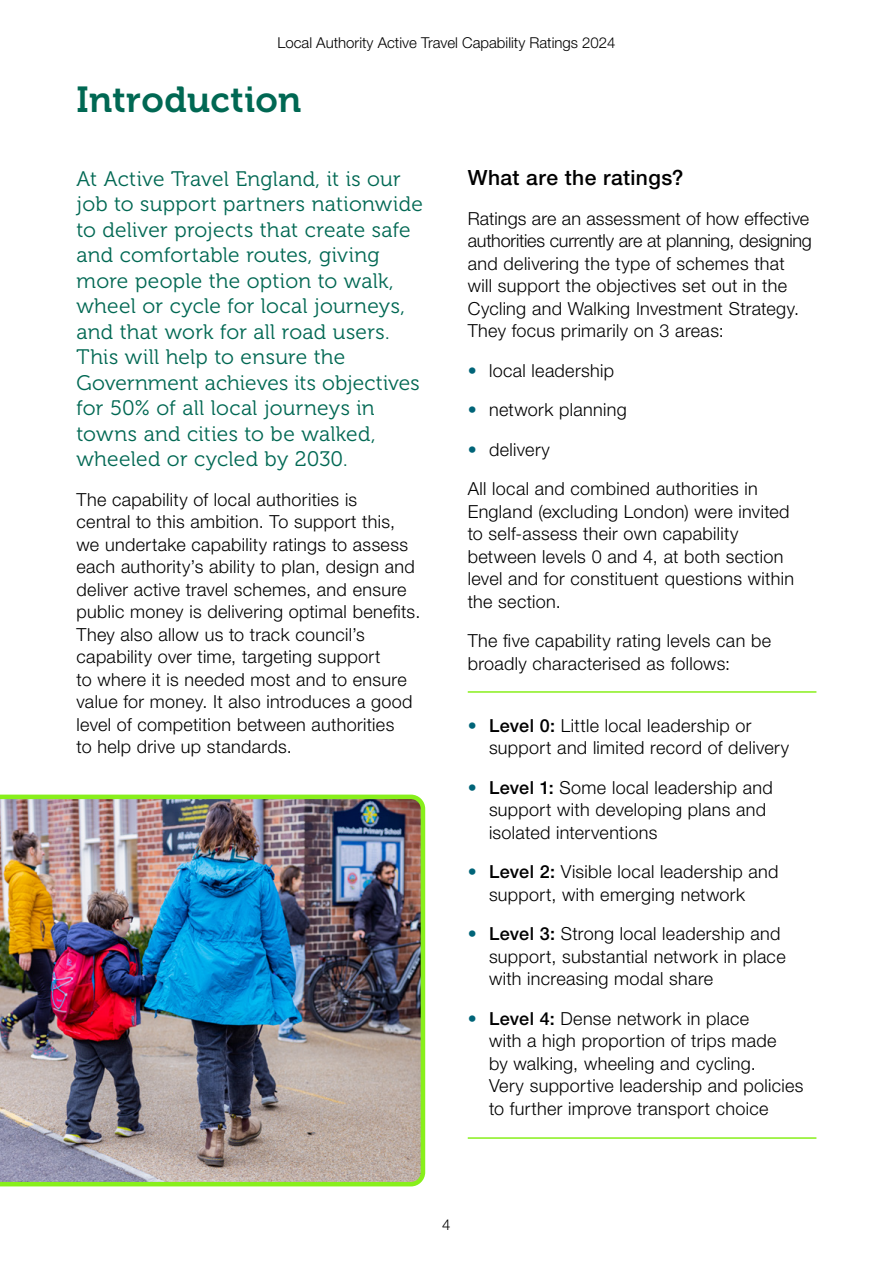
<style>
.page{position:relative;width:893px;height:1263px;background:#fff}
.page>*{position:absolute;margin:0;border:0;box-sizing:border-box;transform-origin:0 0}
._01_-_A_heading{font:36px "Museo 700";letter-spacing:.01em;color:#006853}
._04_-_Text_intro{font:21px/25.5px "Museo 300";letter-spacing:.01em;color:#006853}
._03_-_C_heading{font:500 21px "Helvetica Neue LT Pro";letter-spacing:.02em;color:#000}
._05_-_Body_copy{font:300 18px/22.5px "Helvetica Neue LT Pro";letter-spacing:.015em;color:#000}
._06_-_Body_copy__Bullet{font:300 18px/22.5px "Helvetica Neue LT Pro";letter-spacing:.02em;color:#000}
.t1{font:300 15px "Helvetica Neue LT Pro";color:#000}
.s1{color:#006478}
.s2{font-weight:500}
</style>
<div class="page">
<hr style="left:468px;top:691px;width:348px;height:2px;background:#88ef1b">
<hr style="left:468px;top:1137px;width:348px;height:2px;background:#88ef1b">
<img style="left:0;top:794px;width:426px;height:393px">
<p class="t1" style="left:277px;top:33px;width:340px">Local Authority Active Travel Capability Ratings 2024</p>
<h2 class="_01_-_A_heading" style="left:77px;top:80px;width:226px">Introduction</h2>
<p class="_04_-_Text_intro" style="left:77px;top:166px;width:348px">At Active Travel England, it is our job to support partners nationwide to deliver projects that create safe and comfortable routes, giving more people the option to walk, wheel or cycle for local journeys, and that work for all road users.<br>This will help to ensure the<br>Government achieves its objectives for 50% of all local journeys in towns and cities to be walked, wheeled or cycled by 2030.</p>
<p class="_05_-_Body_copy" style="left:77px;top:488px;width:345px">The capability of local authorities is<br>central to this ambition. To support this, we undertake capability ratings to assess each authority’s ability to plan, design and deliver active travel schemes, and ensure public money is delivering optimal benefits.<br>They also allow us to track council’s capability over time, targeting support<br>to where it is needed most and to ensure value for money. It also introduces a good level of competition between authorities<br>to help drive up standards.</p>
<h4 class="_03_-_C_heading" style="left:468px;top:165px;width:217px">What are the ratings?</h4>
<p class="_05_-_Body_copy" style="left:468px;top:207px;width:346px">Ratings are an assessment of how effective authorities currently are at planning, designing and delivering the type of schemes that will support the objectives set out in the Cycling and Walking Investment Strategy.<br>They focus primarily on 3 areas:</p>
<p class="_06_-_Body_copy__Bullet" style="left:468px;top:359px;width:148px"><span class="s1">•</span> local leadership</p>
<p class="_06_-_Body_copy__Bullet" style="left:468px;top:398px;width:160px"><span class="s1">•</span> network planning</p>
<p class="_06_-_Body_copy__Bullet" style="left:468px;top:438px;width:84px"><span class="s1">•</span> delivery</p>
<p class="_05_-_Body_copy" style="left:468px;top:477px;width:328px">All local and combined authorities in England (excluding London) were invited to self-assess their own capability between levels 0 and 4, at both section level and for constituent questions within the section.</p>
<p class="_05_-_Body_copy" style="left:468px;top:629px;width:305px">The five capability rating levels can be broadly characterised as follows:</p>
<p class="_06_-_Body_copy__Bullet" style="left:489px;top:714px;width:302px;text-indent:-21px"><span class="s1">•</span> <span class="s2">Level 0:</span> Little local leadership or support and limited record of delivery</p>
<p class="_06_-_Body_copy__Bullet" style="left:489px;top:776px;width:285px;text-indent:-21px"><span class="s1">•</span> <span class="s2">Level 1:</span> Some local leadership and support with developing plans and isolated interventions</p>
<p class="_06_-_Body_copy__Bullet" style="left:489px;top:860px;width:291px;text-indent:-21px"><span class="s1">•</span> <span class="s2">Level 2:</span> Visible local leadership and support, with emerging network</p>
<p class="_06_-_Body_copy__Bullet" style="left:489px;top:922px;width:298px;text-indent:-21px"><span class="s1">•</span> <span class="s2">Level 3:</span> Strong local leadership and support, substantial network in place with increasing modal share</p>
<p class="_06_-_Body_copy__Bullet" style="left:489px;top:1007px;width:316px;text-indent:-21px"><span class="s1">•</span> <span class="s2">Level 4:</span> Dense network in place<br>with a high proportion of trips made<br>by walking, wheeling and cycling.<br>Very supportive leadership and policies to further improve transport choice</p>
<p class="t1" style="left:442px;top:1215px;width:10px">4</p>
</div>
